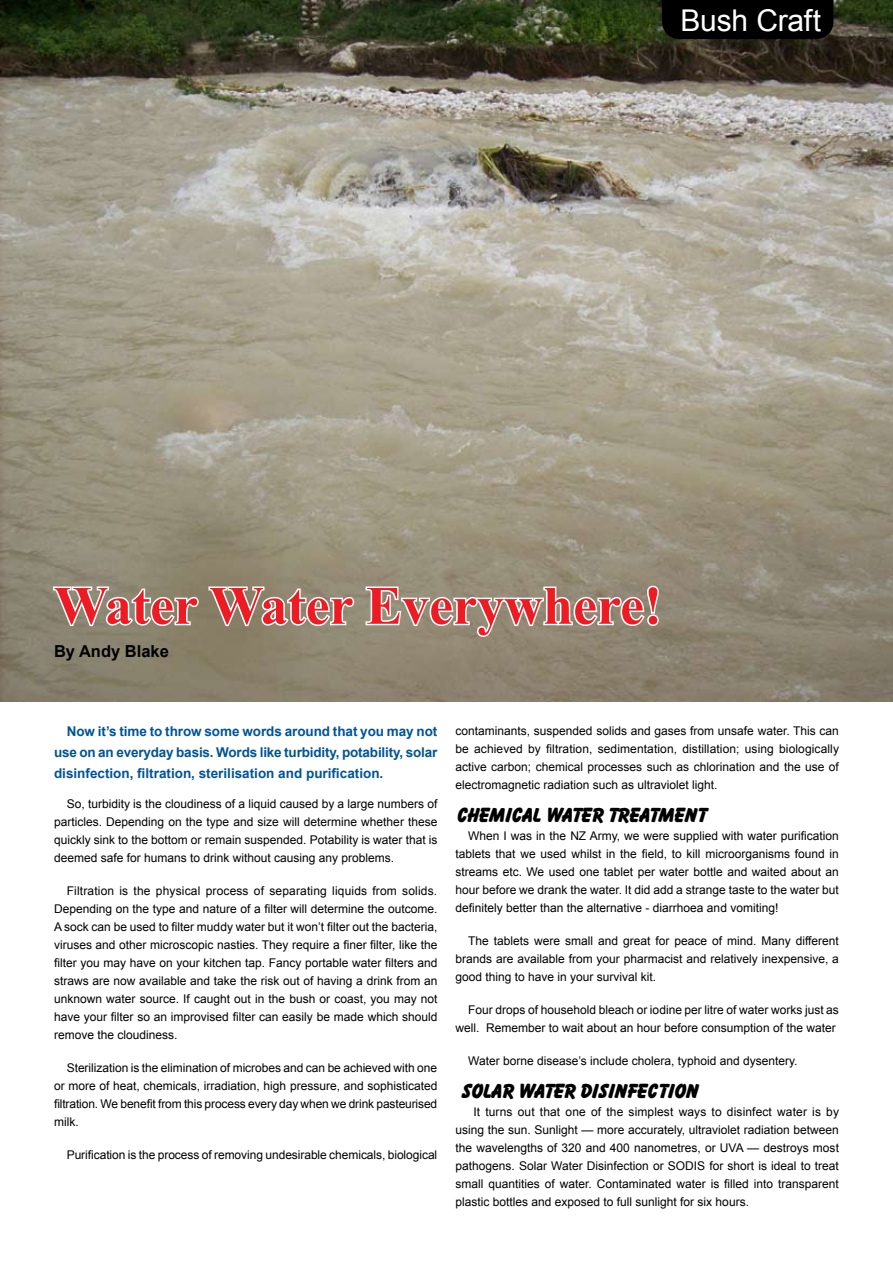
<style>
.page{position:relative;width:893px;height:1263px;background:#fff}
.page>*{position:absolute;margin:0;border:0;box-sizing:border-box;transform-origin:0 0}
.t1{font:700 54px "Times New Roman";color:#ed1c24}
.t2{font:30px "Arial";letter-spacing:-.01em;color:#fff}
.t3{font:700 18px "Balloon Extra";color:#000}
.t4{font:700 16.5px "Arial";color:#000}
.t5{font:700 13.5px/21px "Arial";color:#005496;text-align:justify}
.t6{font:12px/18px "Arial";color:#000;text-align:justify}
</style>
<div class="page">
<img style="left:0;top:0;width:893px;height:702px">
<svg style="left:51px;top:585px;width:150px;height:43px"></svg>
<svg style="left:207px;top:585px;width:150px;height:43px"></svg>
<svg style="left:364px;top:583px;width:297px;height:56px"></svg>
<div style="left:662px;top:0;width:171px;height:39px;background:#000"></div>
<h2 class="t2" style="left:680px;top:0;width:142px">Bush Craft</h2>
<h1 class="t1" style="left:54px;top:567px;width:609px">Water Water Everywhere!</h1>
<h3 class="t4" style="left:54px;top:639px;width:116px">By Andy Blake</h3>
<p class="t5" style="left:54px;top:720px;width:385px;text-indent:13px">Now it’s time to throw some words around that you may not use on an everyday basis. Words like turbidity, potability, solar disinfection, filtration, sterilisation and purification.</p>
<p class="t6" style="left:54px;top:795px;width:385px;text-indent:13px">So, turbidity is the cloudiness of a liquid caused by a large numbers of particles. Depending on the type and size will determine whether these quickly sink to the bottom or remain suspended. Potability is water that is deemed safe for humans to drink without causing any problems.</p>
<p class="t6" style="left:54px;top:882px;width:385px;text-indent:13px">Filtration is the physical process of separating liquids from solids.<br>Depending on the type and nature of a filter will determine the outcome.<br>A sock can be used to filter muddy water but it won’t filter out the bacteria, viruses and other microscopic nasties. They require a finer filter, like the filter you may have on your kitchen tap. Fancy portable water filters and straws are now available and take the risk out of having a drink from an unknown water source. If caught out in the bush or coast, you may not have your filter so an improvised filter can easily be made which should remove the cloudiness.</p>
<p class="t6" style="left:54px;top:1059px;width:385px;text-indent:13px">Sterilization is the elimination of microbes and can be achieved with one or more of heat, chemicals, irradiation, high pressure, and sophisticated filtration. We benefit from this process every day when we drink pasteurised milk.</p>
<p class="t6" style="left:67px;top:1146px;width:372px">Purification is the process of removing undesirable chemicals, biological</p>
<p class="t6" style="left:455px;top:721px;width:385px">contaminants, suspended solids and gases from unsafe water. This can be achieved by filtration, sedimentation, distillation; using biologically active carbon; chemical processes such as chlorination and the use of electromagnetic radiation such as ultraviolet light.</p>
<h3 class="t3" style="left:455px;top:802px;width:251px">CHEMICAL WATER TREATMENT</h3>
<p class="t6" style="left:455px;top:826px;width:385px;text-indent:13px">When I was in the NZ Army, we were supplied with water purification tablets that we used whilst in the field, to kill microorganisms found in streams etc. We used one tablet per water bottle and waited about an hour before we drank the water. It did add a strange taste to the water but definitely better than the alternative - diarrhoea and vomiting!</p>
<p class="t6" style="left:455px;top:931px;width:385px;text-indent:13px">The tablets were small and great for peace of mind. Many different brands are available from your pharmacist and relatively inexpensive, a good thing to have in your survival kit.</p>
<p class="t6" style="left:455px;top:1000px;width:385px;text-align:right">Four drops of household bleach or iodine per litre of water works just as well. Remember to wait about an hour before consumption of the water</p>
<p class="t6" style="left:468px;top:1051px;width:331px">Water borne disease’s include cholera, typhoid and dysentery.</p>
<h3 class="t3" style="left:460px;top:1078px;width:238px">SOLAR WATER DISINFECTION</h3>
<p class="t6" style="left:455px;top:1102px;width:385px;text-indent:18px">It turns out that one of the simplest ways to disinfect water is by using the sun. Sunlight — more accurately, ultraviolet radiation between the wavelengths of 320 and 400 nanometres, or UVA — destroys most pathogens. Solar Water Disinfection or SODIS for short is ideal to treat small quantities of water. Contaminated water is filled into transparent plastic bottles and exposed to full sunlight for six hours.</p>
</div>
